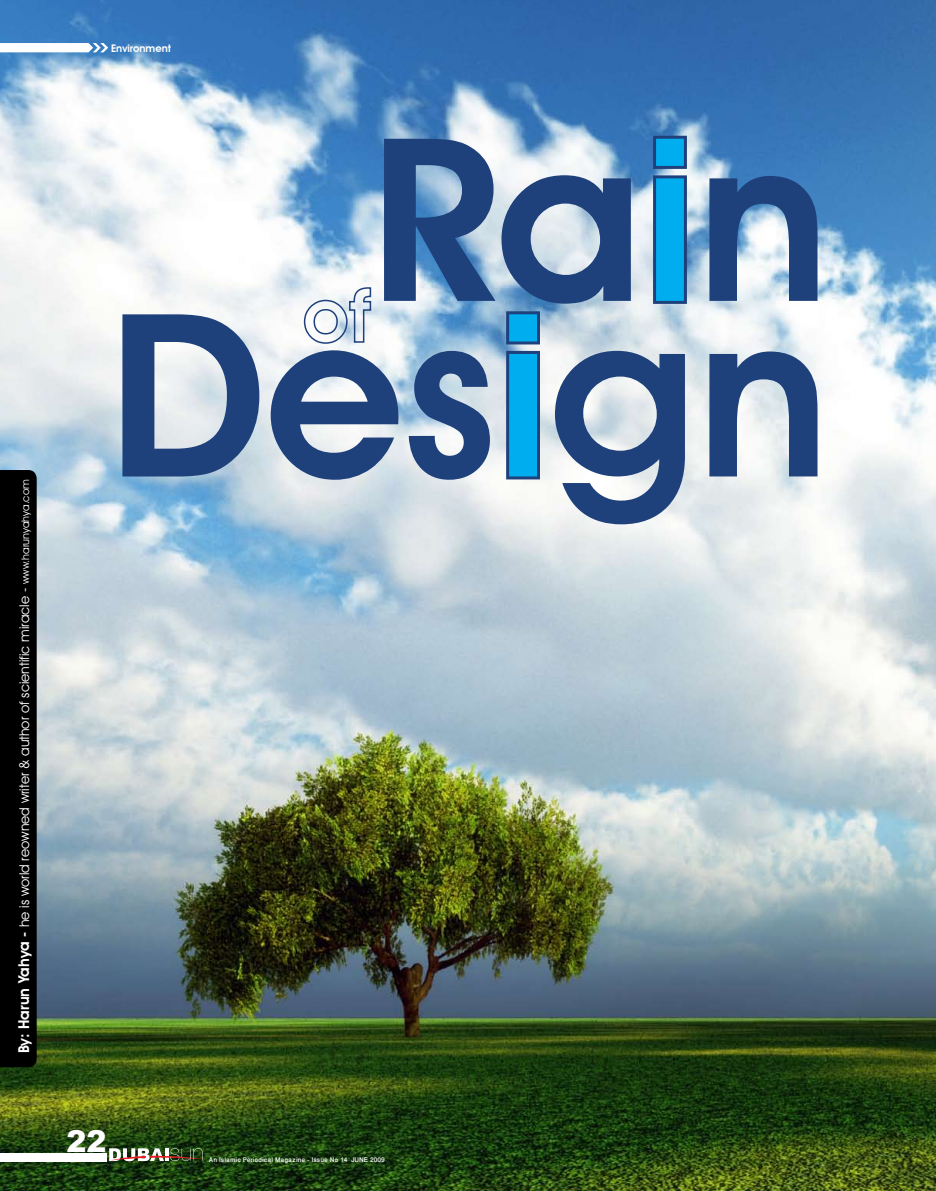
<style>
.page{position:relative;width:936px;height:1191px;background:#fff}
.page>*{position:absolute;margin:0;border:0;box-sizing:border-box;transform-origin:0 0}
.t1{font:600 228px/175.5px "Avant Garde IT Cby BT";color:#1e417c;text-align:right}
.t2{font:900 30px "Arial";color:#fff}
.t3{font:13.5px "Avant Garde IT Cby BT";color:#fff}
.t4{font:600 10.5px "Avant Garde IT Cby BT";color:#fff}
.t5{font:500 9px "Win Soft Pro";color:#fff}
.s1{font-weight:600;font-size:15px}
.s2{font-size:10.5px}
.s3{color:#00aeef}
</style>
<div class="page">
<img style="left:0;top:0;width:935px;height:1191px">
<div style="left:0;top:470px;width:37px;height:597px;background:#000"></div>
<div style="left:0;top:1153px;width:106px;height:8px;background:#fff"></div>
<svg style="left:109px;top:1148px;width:97px;height:13px"></svg>
<svg style="left:0;top:43px;width:108px;height:9px"></svg>
<svg style="left:303px;top:286px;width:69px;height:58px"></svg>
<svg style="left:650px;top:133px;width:40px;height:174px;background:#829dbf"></svg>
<svg style="left:503px;top:308px;width:40px;height:174px;background:#93a7c1"></svg>
<p class="t3" style="left:16px;top:1053px;width:576px;rotate:-90deg"><span class="s1">By: Harun Yahya -</span> he is world reowned writer &amp; author of scientific miracle - <span class="s2">www.harunyahya.com</span></p>
<p class="t4" style="left:111px;top:42px;width:62px">Environment</p>
<h1 class="t1" style="left:109px;top:131px;width:722px">Ra<span class="s3">i</span>n<br>Des<span class="s3">i</span>gn</h1>
<h2 class="t2" style="left:66px;top:1124px;width:42px">22</h2>
<p class="t5" style="left:209px;top:1152px;width:177px">An Islamic Periodical Magazine - Issue No 14 JUNE 2009</p>
</div>
